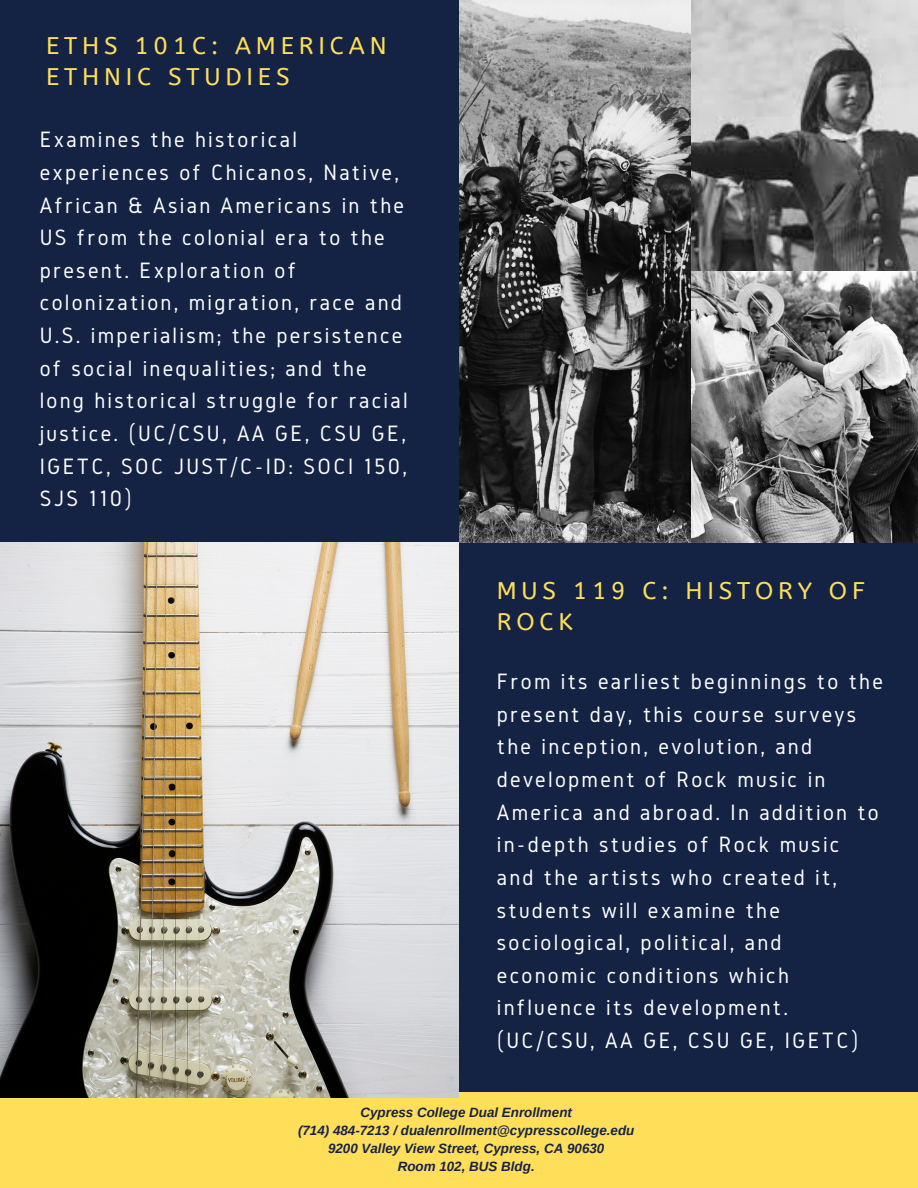
<style>
.page{position:relative;width:918px;height:1188px;background:#142344}
.page>*{position:absolute;margin:0;border:0;box-sizing:border-box;transform-origin:0 0}
.t1{font:24px/30.9px "A Bee Zee";letter-spacing:.2em;color:#ffde59}
.t2{font:23.1px/32.7px "Gidole";letter-spacing:.1em;color:#fff}
.t3{font:italic 700 13.35px "Arimo";color:#142344}
</style>
<div class="page">
<img style="left:459px;top:0;width:459px;height:542px">
<div style="left:0;top:1093px;width:918px;height:95px;background:#ffde59"></div>
<img style="left:0;top:542px;width:459px;height:555px">
<p class="t1" style="left:46px;top:31px;width:342px">ETHS 101C: AMERICAN<br>ETHNIC STUDIES</p>
<p class="t2" style="left:40px;top:123px;width:370px">Examines the historical experiences of Chicanos, Native,<br>African &amp; Asian Americans in the<br>US from the colonial era to the present. Exploration of colonization, migration, race and<br>U.S. imperialism; the persistence of social inequalities; and the long historical struggle for racial justice. (UC/CSU, AA GE, CSU GE,<br>IGETC, SOC JUST/C-ID: SOCI 150,<br>SJS 110)</p>
<p class="t1" style="left:497px;top:576px;width:370px">MUS 119 C: HISTORY OF<br>ROCK</p>
<p class="t2" style="left:497px;top:665px;width:388px">From its earliest beginnings to the present day, this course surveys the inception, evolution, and development of Rock music in<br>America and abroad. In addition to in-depth studies of Rock music<br>and the artists who created it, students will examine the sociological, political, and economic conditions which influence its development. (UC/CSU, AA GE, CSU GE, IGETC)</p>
<p class="t3" style="left:360px;top:1104px;width:213px">Cypress College Dual Enrollment</p>
<p class="t3" style="left:298px;top:1123px;width:338px">(714) 484-7213 / dualenrollment@cypresscollege.edu</p>
<p class="t3" style="left:328px;top:1141px;width:278px">9200 Valley View Street, Cypress, CA 90630</p>
<p class="t3" style="left:398px;top:1159px;width:139px">Room 102, BUS Bldg.</p>
</div>
